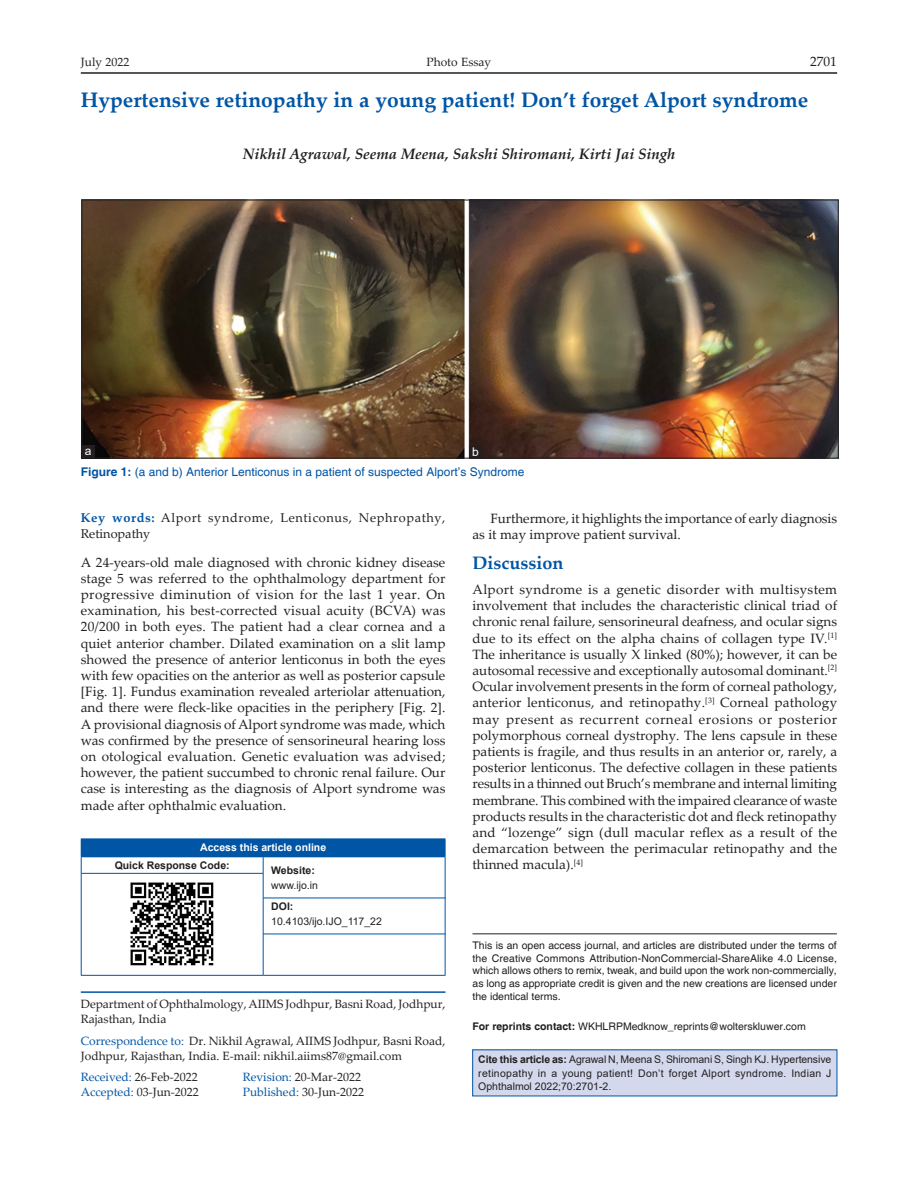
<style>
.page{position:relative;width:918px;height:1188px;background:#fff}
.page>*{position:absolute;margin:0;border:0;box-sizing:border-box;transform-origin:0 0}
.B_AT{font:700 21px "Palatino Linotype";color:#0155a5}
.t1{font:700 18px "Palatino Linotype";color:#0155a5}
.AU{font:italic 700 15px "Palatino Linotype";color:#231f20}
.TXFL{font:13.5px/16.2px "Palatino Linotype";color:#231f20;text-align:justify}
.TX{font:13.5px/16.2px "Palatino Linotype";letter-spacing:-.005em;color:#231f20}
.KWD{font:12.75px/15.8px "Palatino Linotype";letter-spacing:.05em;color:#231f20}
.ADD{font:12px/15px "Palatino Linotype";color:#231f20}
.HIS{font:12px "Palatino Linotype";color:#231f20}
.AFF{font:12px/15px "Palatino Linotype";color:#231f20}
.FGC{font:12px "Helvetica";color:#0155a5}
.LABEL{font:12px "Arial";color:#fff}
.Reprint{font:10.5px/12.6px "Helvetica";color:#231f20;text-align:justify}
.HTC{font:10.5px/13.6px "Arial";color:#231f20;text-align:justify}
.t2{font:700 10.5px "Arial";color:#231f20}
.t3{font:700 10.5px "Arial";color:#fff}
.s1{font-weight:700}
.s2{font-weight:700;color:#0155a5}
.s3{color:#0155a5}
</style>
<div class="page">
<hr style="left:81px;top:72px;width:756px;height:2px;background:#231f20">
<hr style="left:81px;top:991px;width:364px;height:2px;background:#0155a5">
<div style="left:473px;top:1050px;width:364px;height:46px;background:#d3d8ec"></div>
<hr style="left:472px;top:933px;width:365px;height:1px;background:#231f20">
<div style="left:81px;top:839px;width:364px;height:18px;background:#0155a5"></div>
<svg style="left:445px;top:839px;width:1px;height:17px"></svg>
<hr style="left:81px;top:857px;width:1px;height:118px;background:#0155a5">
<hr style="left:263px;top:856px;width:183px;height:1px;background:#0155a5">
<hr style="left:263px;top:857px;width:1px;height:118px;background:#0155a5">
<hr style="left:445px;top:857px;width:1px;height:118px;background:#0155a5">
<hr style="left:81px;top:975px;width:182px;height:1px;background:#0155a5">
<hr style="left:263px;top:975px;width:183px;height:1px;background:#0155a5">
<hr style="left:81px;top:873px;width:182px;height:1px;background:#0155a5">
<img style="left:130px;top:882px;width:84px;height:84px">
<hr style="left:263px;top:898px;width:183px;height:1px;background:#0155a5">
<hr style="left:263px;top:934px;width:183px;height:1px;background:#0155a5">
<img style="left:84px;top:202px;width:752px;height:254px">
<div style="left:82px;top:200px;width:756px;height:258px;border:1px solid #231f20"></div>
<div style="left:469px;top:446px;width:13px;height:12px;background:#231f20"></div>
<div style="left:82px;top:446px;width:12px;height:12px;background:#231f20"></div>
<p class="ADD" style="left:81px;top:54px;width:50px">July 2022</p>
<p class="ADD" style="left:426px;top:54px;width:66px">Photo Essay</p>
<p class="TXFL" style="left:810px;top:53px;width:28px">2701</p>
<p class="B_AT" style="left:81px;top:85px;width:729px">Hypertensive retinopathy in a young patient! Don’t forget Alport syndrome</p>
<p class="AU" style="left:243px;top:143px;width:434px">Nikhil Agrawal, Seema Meena, Sakshi Shiromani, Kirti Jai Singh</p>
<p class="LABEL" style="left:85px;top:443px;width:8px">a</p>
<p class="LABEL" style="left:472px;top:444px;width:8px">b</p>
<p class="FGC" style="left:81px;top:465px;width:445px"><span class="s1">Figure 1:</span> (a and b) Anterior Lenticonus in a patient of suspected Alport’s Syndrome</p>
<p class="KWD" style="left:81px;top:509px;width:366px"><span class="s2">Key words:</span> Alport syndrome, Lenticonus, Nephropathy,<br>Retinopathy</p>
<p class="TXFL" style="left:81px;top:553px;width:366px">A 24‑years‑old male diagnosed with chronic kidney disease stage 5 was referred to the ophthalmology department for progressive diminution of vision for the last 1 year. On examination, his best‑corrected visual acuity (BCVA) was 20/200 in both eyes. The patient had a clear cornea and a quiet anterior chamber. Dilated examination on a slit lamp showed the presence of anterior lenticonus in both the eyes with few opacities on the anterior as well as posterior capsule [Fig. 1]. Fundus examination revealed arteriolar attenuation, and there were fleck‑like opacities in the periphery [Fig. 2].<br>A provisional diagnosis of Alport syndrome was made, which was confirmed by the presence of sensorineural hearing loss on otological evaluation. Genetic evaluation was advised; however, the patient succumbed to chronic renal failure. Our case is interesting as the diagnosis of Alport syndrome was made after ophthalmic evaluation.</p>
<p class="t3" style="left:200px;top:840px;width:128px">Access this article online</p>
<p class="t2" style="left:115px;top:858px;width:116px">Quick Response Code:</p>
<p class="t2" style="left:271px;top:863px;width:45px">Website:</p>
<p class="HTC" style="left:271px;top:879px;width:48px">www.ijo.in</p>
<p class="t2" style="left:271px;top:899px;width:24px">DOI:</p>
<p class="HTC" style="left:271px;top:915px;width:112px">10.4103/ijo.IJO_117_22</p>
<p class="AFF" style="left:81px;top:996px;width:366px">Department of Ophthalmology,AIIMS Jodhpur, Basni Road, Jodhpur,<br>Rajasthan, India</p>
<p class="ADD" style="left:81px;top:1033px;width:366px"><span class="s3">Correspondence to:</span> Dr. Nikhil Agrawal, AIIMS Jodhpur, Basni Road,<br>Jodhpur, Rajasthan, India. E‑mail: nikhil.aiims87@gmail.com</p>
<p class="HIS" style="left:81px;top:1069px;width:119px"><span class="s3">Received:</span> 26-Feb-2022</p>
<p class="HIS" style="left:243px;top:1069px;width:120px"><span class="s3">Revision:</span> 20-Mar-2022</p>
<p class="HIS" style="left:81px;top:1084px;width:120px"><span class="s3">Accepted:</span> 03-Jun-2022</p>
<p class="HIS" style="left:243px;top:1084px;width:123px"><span class="s3">Published:</span> 30-Jun-2022</p>
<p class="TX" style="left:472px;top:509px;width:366px;text-indent:18px">Furthermore, it highlights the importance of early diagnosis as it may improve patient survival.</p>
<h1 class="t1" style="left:472px;top:550px;width:92px">Discussion</h1>
<p class="TXFL" style="left:472px;top:581px;width:366px">Alport syndrome is a genetic disorder with multisystem involvement that includes the characteristic clinical triad of chronic renal failure, sensorineural deafness, and ocular signs due to its effect on the alpha chains of collagen type IV.<sup>[1] </sup>The inheritance is usually X linked (80%); however, it can be autosomal recessive and exceptionally autosomal dominant.<sup>[2] </sup>Ocular involvement presents in the form of corneal pathology, anterior lenticonus, and retinopathy.<sup>[3]</sup> Corneal pathology may present as recurrent corneal erosions or posterior polymorphous corneal dystrophy. The lens capsule in these patients is fragile, and thus results in an anterior or, rarely, a posterior lenticonus. The defective collagen in these patients results in a thinned out Bruch’s membrane and internal limiting membrane. This combined with the impaired clearance of waste products results in the characteristic dot and fleck retinopathy and “lozenge” sign (dull macular reflex as a result of the demarcation between the perimacular retinopathy and the thinned macula).<sup>[4]</sup></p>
<p class="Reprint" style="left:472px;top:940px;width:366px">This is an open access journal, and articles are distributed under the terms of the Creative Commons Attribution‑NonCommercial‑ShareAlike 4.0 License, which allows others to remix, tweak, and build upon the work non‑commercially, as long as appropriate credit is given and the new creations are licensed under the identical terms.</p>
<p class="Reprint" style="left:472px;top:1021px;width:335px"><span class="s1">For reprints contact:</span> WKHLRPMedknow_reprints@wolterskluwer.com</p>
<p class="HTC" style="left:478px;top:1053px;width:355px"><span class="s1">Cite this article as:</span> Agrawal N, Meena S, Shiromani S, Singh KJ. Hypertensive retinopathy in a young patient! Don’t forget Alport syndrome. Indian J Ophthalmol 2022;70:2701-2.</p>
</div>
